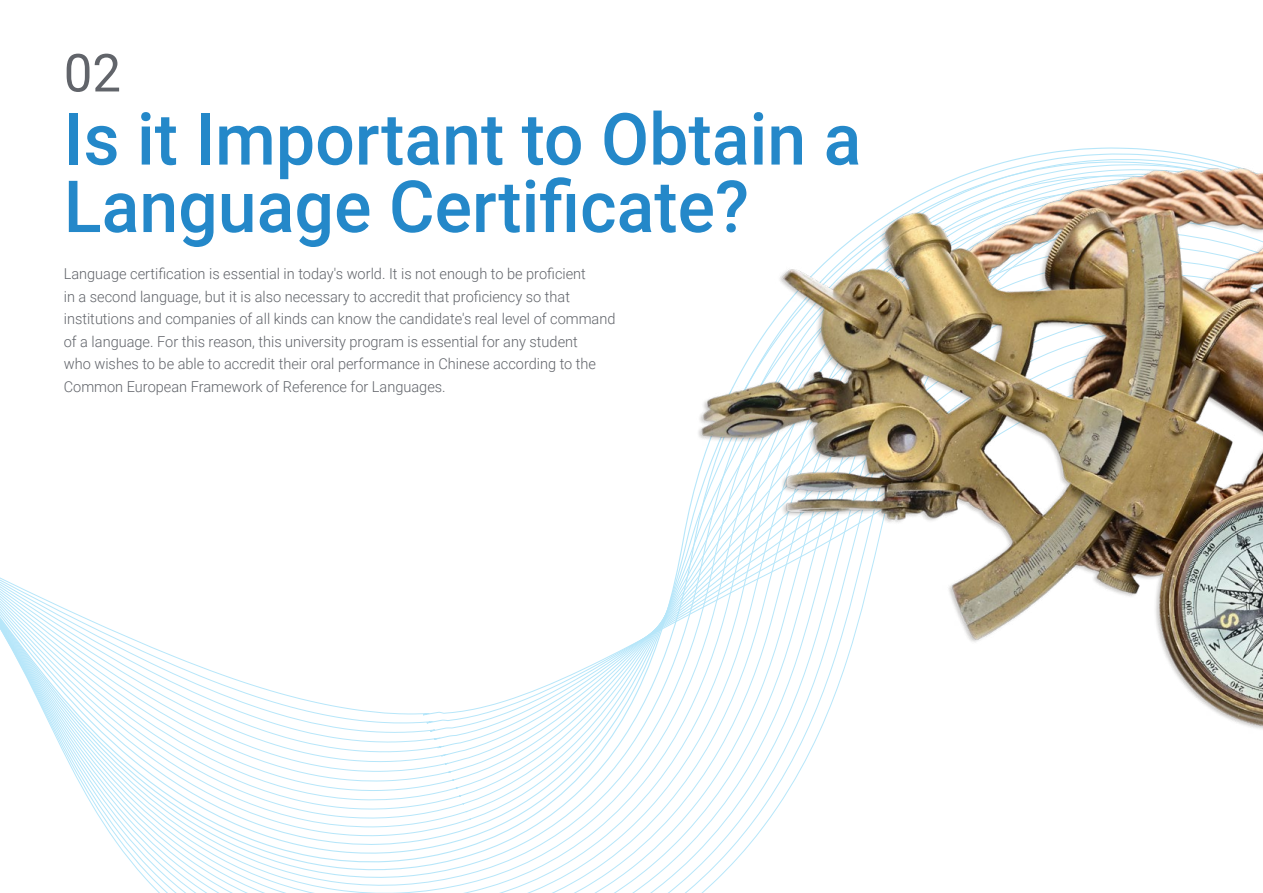
<style>
.page{position:relative;width:1263px;height:893px;background:#fff}
.page>*{position:absolute;margin:0;border:0;box-sizing:border-box;transform-origin:0 0}
.t1{font:500 72px/67.5px "Roboto";color:#2488c9}
.t2{font:52.5px "Roboto";color:#61646a}
.t3{font:300 15px/22.5px "Roboto";color:#61646a}
</style>
<div class="page">
<svg style="left:0;top:565px;width:785px;height:328px"></svg>
<img style="left:678px;top:147px;width:585px;height:649px">
<h2 class="t2" style="left:64px;top:36px;width:59px">02</h2>
<h1 class="t1" style="left:64px;top:103px;width:799px">Is it Important to Obtain a<br>Language Certificate?</h1>
<p class="t3" style="left:64px;top:262px;width:553px">Language certification is essential in today's world. It is not enough to be proficient<br>in a second language, but it is also necessary to accredit that proficiency so that institutions and companies of all kinds can know the candidate's real level of command of a language. For this reason, this university program is essential for any student<br>who wishes to be able to accredit their oral performance in Chinese according to the Common European Framework of Reference for Languages.</p>
</div>
